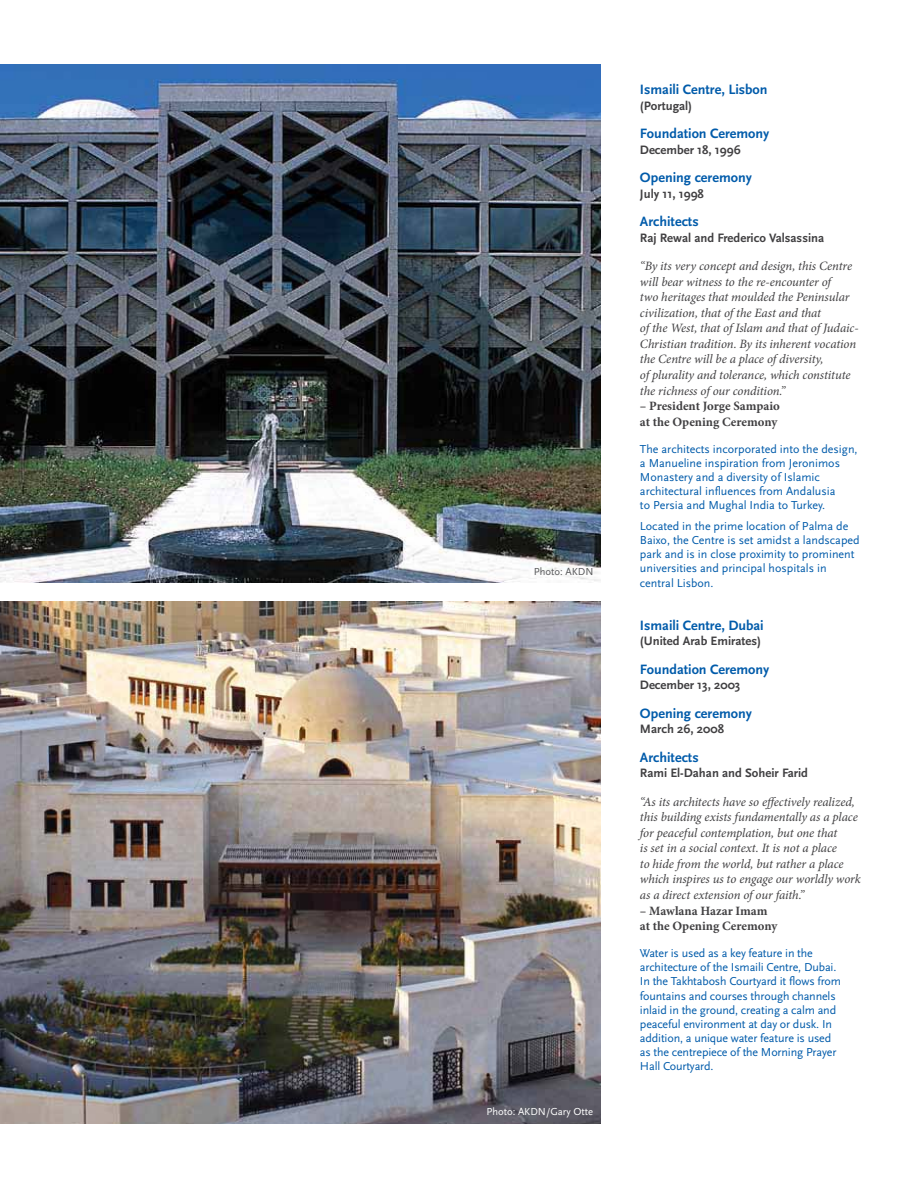
<style>
.page{position:relative;width:918px;height:1188px;background:#fff}
.page>*{position:absolute;margin:0;border:0;box-sizing:border-box;transform-origin:0 0}
.t1{font:700 14.1px "Scala Sans Pro";color:#005baa}
.t2{font:italic 12.75px/15.6px "Minion Pro";letter-spacing:-.01em;color:#414042}
.t3{font:700 12.75px "Scala Sans Pro";color:#414042}
.t4{font:700 12.75px/15.6px "Minion Pro";color:#414042}
.t5{font:12px/14.1px "Scala Sans Pro";color:#005baa}
.t6{font:10.65px "Scala Sans Pro";color:#fff}
.t7{font:10.65px "Scala Sans Pro";color:#58595b}
</style>
<div class="page">
<img style="left:0;top:65px;width:600px;height:518px">
<img style="left:0;top:601px;width:600px;height:522px">
<p class="t7" style="left:534px;top:567px;width:61px">Photo: AKDN</p>
<p class="t6" style="left:486px;top:1108px;width:108px">Photo: AKDN/Gary Otte</p>
<p class="t1" style="left:640px;top:85px;width:129px">Ismaili Centre, Lisbon</p>
<p class="t3" style="left:640px;top:101px;width:54px">(Portugal)</p>
<p class="t1" style="left:640px;top:128px;width:131px">Foundation Ceremony</p>
<p class="t3" style="left:640px;top:145px;width:102px">December 18, 1996</p>
<p class="t1" style="left:640px;top:172px;width:114px">Opening ceremony</p>
<p class="t3" style="left:640px;top:189px;width:66px">July 11, 1998</p>
<p class="t1" style="left:640px;top:216px;width:60px">Architects</p>
<p class="t3" style="left:640px;top:233px;width:186px">Raj Rewal and Frederico Valsassina</p>
<p class="t2" style="left:640px;top:259px;width:220px">“By its very concept and design, this Centre will bear witness to the re-encounter of<br>two heritages that moulded the Peninsular civilization, that of the East and that<br>of the West, that of Islam and that of Judaic-Christian tradition. By its inherent vocation the Centre will be a place of diversity,<br>of plurality and tolerance, which constitute the richness of our condition.”</p>
<p class="t4" style="left:640px;top:400px;width:142px">– President Jorge Sampaio at the Opening Ceremony</p>
<p class="t5" style="left:640px;top:443px;width:219px">The architects incorporated into the design, a Manueline inspiration from Jeronimos Monastery and a diversity of Islamic architectural influences from Andalusia<br>to Persia and Mughal India to Turkey.</p>
<p class="t5" style="left:640px;top:520px;width:221px">Located in the prime location of Palma de Baixo, the Centre is set amidst a landscaped park and is in close proximity to prominent universities and principal hospitals in central Lisbon.</p>
<p class="t1" style="left:640px;top:620px;width:125px">Ismaili Centre, Dubai</p>
<p class="t3" style="left:640px;top:637px;width:123px">(United Arab Emirates)</p>
<p class="t1" style="left:640px;top:664px;width:131px">Foundation Ceremony</p>
<p class="t3" style="left:640px;top:681px;width:102px">December 13, 2003</p>
<p class="t1" style="left:640px;top:708px;width:114px">Opening ceremony</p>
<p class="t3" style="left:640px;top:724px;width:86px">March 26, 2008</p>
<p class="t1" style="left:640px;top:752px;width:60px">Architects</p>
<p class="t3" style="left:640px;top:768px;width:170px">Rami El-Dahan and Soheir Farid</p>
<p class="t2" style="left:640px;top:795px;width:222px">“As its architects have so effectively realized, this building exists fundamentally as a place for peaceful contemplation, but one that<br>is set in a social context. It is not a place<br>to hide from the world, but rather a place which inspires us to engage our worldly work as a direct extension of our faith.”</p>
<p class="t4" style="left:640px;top:904px;width:139px">– Mawlana Hazar Imam at the Opening Ceremony</p>
<p class="t5" style="left:640px;top:947px;width:203px">Water is used as a key feature in the architecture of the Ismaili Centre, Dubai.<br>In the Takhtabosh Courtyard it flows from fountains and courses through channels inlaid in the ground, creating a calm and peaceful environment at day or dusk. In addition, a unique water feature is used as the centrepiece of the Morning Prayer Hall Courtyard.</p>
</div>
